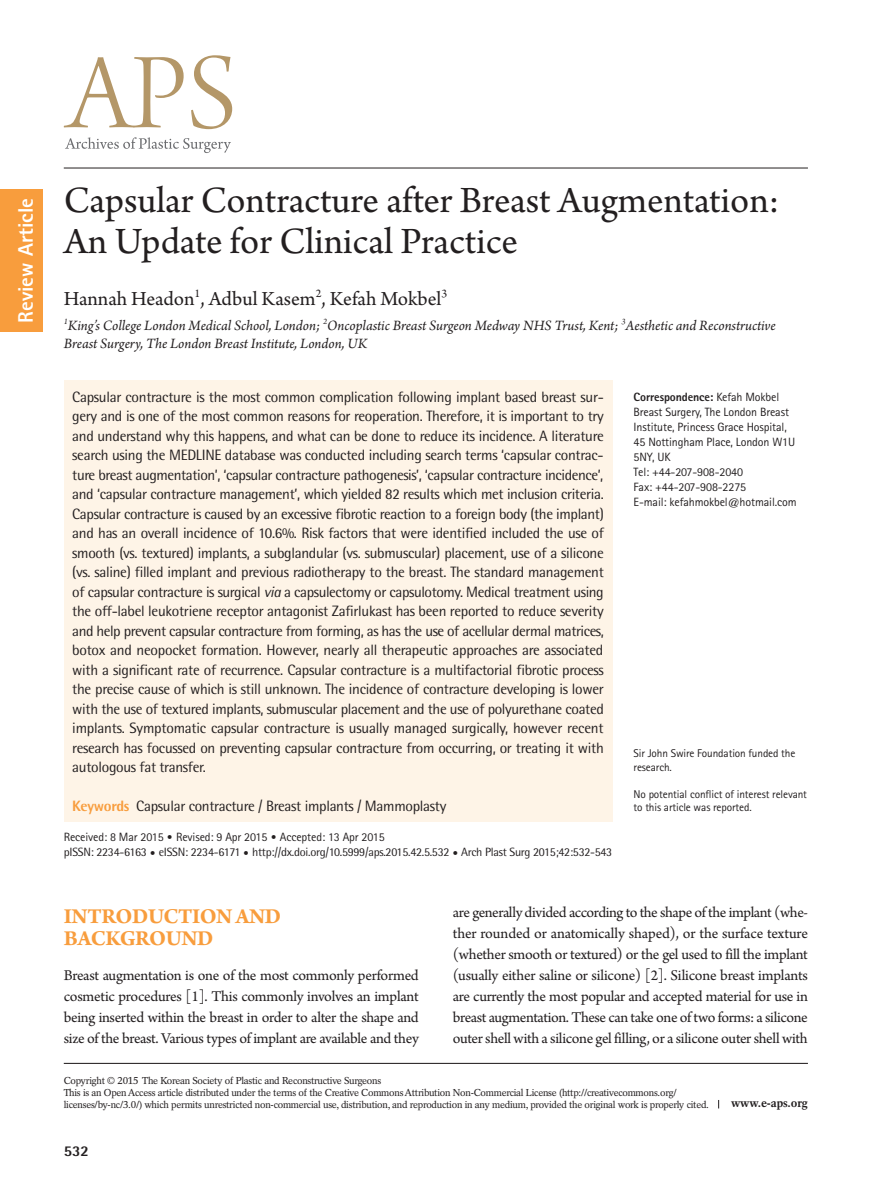
<style>
.page{position:relative;width:893px;height:1191px;background:#fff}
.page>*{position:absolute;margin:0;border:0;box-sizing:border-box;transform-origin:0 0}
.제목{font:39px/41px "Arno Pro";letter-spacing:-.005em;color:#231f20}
.대제목{font:700 22.5px/22.5px "Arno Pro";letter-spacing:-.02em;color:#f89d3d}
.저자{font:21px "Arno Pro";color:#231f20}
.t1{font:800 21px "Rotis Sans Serif Std";color:#fff}
.본문{font:15.75px/21px "Arno Pro";letter-spacing:-.02em;color:#231f20;text-align:justify}
.초록{font:15px/19.5px "Rotis Semi Sans Std";letter-spacing:-.02em;color:#231f20;text-align:justify}
.소속{font:italic 15px/18px "Arno Pro";letter-spacing:-.005em;color:#231f20}
.t2{font:800 15px "Rotis Semi Sans Std";color:#231f20}
.교신저자{font:12px/15px "Rotis Sans Serif Std";letter-spacing:-.01em;color:#231f20}
.t3{font:12px "Rotis Semi Sans Std";letter-spacing:-.02em;color:#231f20}
.교신저자-2{font:800 12px "Rotis Sans Serif Std";letter-spacing:-.01em;color:#231f20}
.t4{font:700 12px "Rotation LT Std";letter-spacing:-.01em;color:#231f20}
.교신저자밑각주{font:11.25px/13.5px "Rotis Sans Serif Std";letter-spacing:-.01em;color:#231f20}
.t5{font:10.05px/12px "Rotation LT Std";letter-spacing:-.025em;color:#231f20}
.s1{font-style:italic}
.s2{font-weight:800;color:#f89d3d}
.s3{font-weight:400}
.s4{font-family:"DIN Pro";font-weight:300}
</style>
<div class="page">
<hr style="left:64px;top:1062px;width:744px;height:2px;background:#231f20">
<hr style="left:64px;top:168px;width:744px;height:1px;background:#231f20">
<svg style="left:64px;top:55px;width:168px;height:74px"></svg>
<svg style="left:65px;top:137px;width:166px;height:16px"></svg>
<div style="left:0;top:189px;width:43px;height:143px;background:#f89d3d"></div>
<div style="left:64px;top:380px;width:548px;height:442px;background:#fef4e7"></div>
<h3 class="t1" style="left:12px;top:323px;width:126px;rotate:-90deg">Review Article</h3>
<p class="제목" style="left:64px;top:182px;width:717px">Capsular Contracture after Breast Augmentation:<br>An Update for Clinical Practice</p>
<p class="저자" style="left:64px;top:287px;width:385px">Hannah Headon<sup>1</sup>, Adbul Kasem<sup>2</sup>, Kefah Mokbel<sup>3</sup></p>
<p class="소속" style="left:64px;top:317px;width:713px"><sup>1</sup>King’s College London Medical School, London; <sup>2</sup>Oncoplastic Breast Surgeon Medway NHS Trust, Kent; <sup>3</sup>Aesthetic and Reconstructive<br>Breast Surgery, The London Breast Institute, London, UK</p>
<p class="초록" style="left:72px;top:387px;width:533px">Capsular contracture is the most common complication following implant based breast sur&shy;gery and is one of the most common reasons for reoperation. Therefore, it is important to try and understand why this happens, and what can be done to reduce its incidence. A literature search using the MEDLINE database was conducted including search terms ‘capsular contrac&shy;ture breast augmentation’, ‘capsular contracture pathogenesis’, ‘capsular contracture incidence’, and ‘capsular contracture management’, which yielded 82 results which met inclusion criteria.<br>Capsular contracture is caused by an excessive fibrotic reaction to a foreign body (the implant) and has an overall incidence of 10.6%. Risk factors that were identified included the use of smooth (vs. textured) implants, a subglandular (vs. submuscular) placement, use of a silicone (vs. saline) filled implant and previous radiotherapy to the breast. The standard management of capsular contracture is surgical <span class="s1">via</span> a capsulectomy or capsulotomy. Medical treatment using the off-label leukotriene receptor antagonist Zafirlukast has been reported to reduce severity and help prevent capsular contracture from forming, as has the use of acellular dermal matrices, botox and neopocket formation. However, nearly all therapeutic approaches are associated with a significant rate of recurrence. Capsular contracture is a multifactorial fibrotic process the precise cause of which is still unknown. The incidence of contracture developing is lower with the use of textured implants, submuscular placement and the use of polyurethane coated implants. Symptomatic capsular contracture is usually managed surgically, however recent research has focussed on preventing capsular contracture from occurring, or treating it with autologous fat transfer.</p>
<p class="초록" style="left:72px;top:796px;width:376px"><span class="s2">Keywords</span> Capsular contracture / Breast implants / Mammoplasty</p>
<p class="교신저자-2" style="left:634px;top:389px;width:147px">Correspondence: <span class="s3">Kefah Mokbel</span></p>
<p class="교신저자" style="left:634px;top:404px;width:163px">Breast Surgery, The London Breast<br>Institute, Princess Grace Hospital,<br>45 Nottingham Place, London W1U<br>5NY, UK</p>
<p class="교신저자" style="left:634px;top:464px;width:111px">Tel: +44-207-908-2040</p>
<p class="교신저자" style="left:634px;top:479px;width:114px">Fax: +44-207-908-2275</p>
<p class="교신저자" style="left:634px;top:494px;width:165px">E-mail: kefahmokbel@hotmail.com</p>
<p class="교신저자밑각주" style="left:634px;top:747px;width:163px">Sir John Swire Foundation funded the research.</p>
<p class="교신저자밑각주" style="left:634px;top:787px;width:175px">No potential conflict of interest relevant to this article was reported.</p>
<p class="교신저자" style="left:64px;top:829px;width:322px">Received: 8 Mar 2015 <span class="s4">•</span> Revised: 9 Apr 2015 <span class="s4">•</span> Accepted: 13 Apr 2015</p>
<p class="t3" style="left:64px;top:845px;width:550px">pISSN: 2234-6163 <span class="s4">•</span> eISSN: 2234-6171 <span class="s4">•</span> http://dx.doi.org/10.5999/aps.2015.42.5.532 <span class="s4">•</span> Arch Plast Surg 2015;42:532-543</p>
<p class="대제목" style="left:64px;top:905px;width:219px">INTRODUCTION AND<br>BACKGROUND</p>
<p class="본문" style="left:64px;top:966px;width:356px">Breast augmentation is one of the most commonly performed cosmetic procedures [1]. This commonly involves an implant being inserted within the breast in order to alter the shape and size of the breast. Various types of implant are available and they</p>
<p class="본문" style="left:453px;top:903px;width:357px">are generally divided according to the shape of the implant (whe&shy;ther rounded or anatomically shaped), or the surface texture (whether smooth or textured) or the gel used to fill the implant (usually either saline or silicone) [2]. Silicone breast implants are currently the most popular and accepted material for use in breast augmentation. These can take one of two forms: a silicone outer shell with a silicone gel filling, or a silicone outer shell with</p>
<p class="t5" style="left:64px;top:1074px;width:319px">Copyright © 2015 The Korean Society of Plastic and Reconstructive Surgeons</p>
<p class="t5" style="left:64px;top:1086px;width:647px">This is an Open Access article distributed under the terms of the Creative Commons Attribution Non-Commercial License (http://creativecommons.org/ licenses/by-nc/3.0/) which permits unrestricted non-commercial use, distribution, and reproduction in any medium, provided the original work is properly cited.</p>
<p class="t2" style="left:64px;top:1141px;width:27px">532</p>
<p class="t4" style="left:731px;top:1096px;width:78px">www.e-aps.org</p>
</div>
